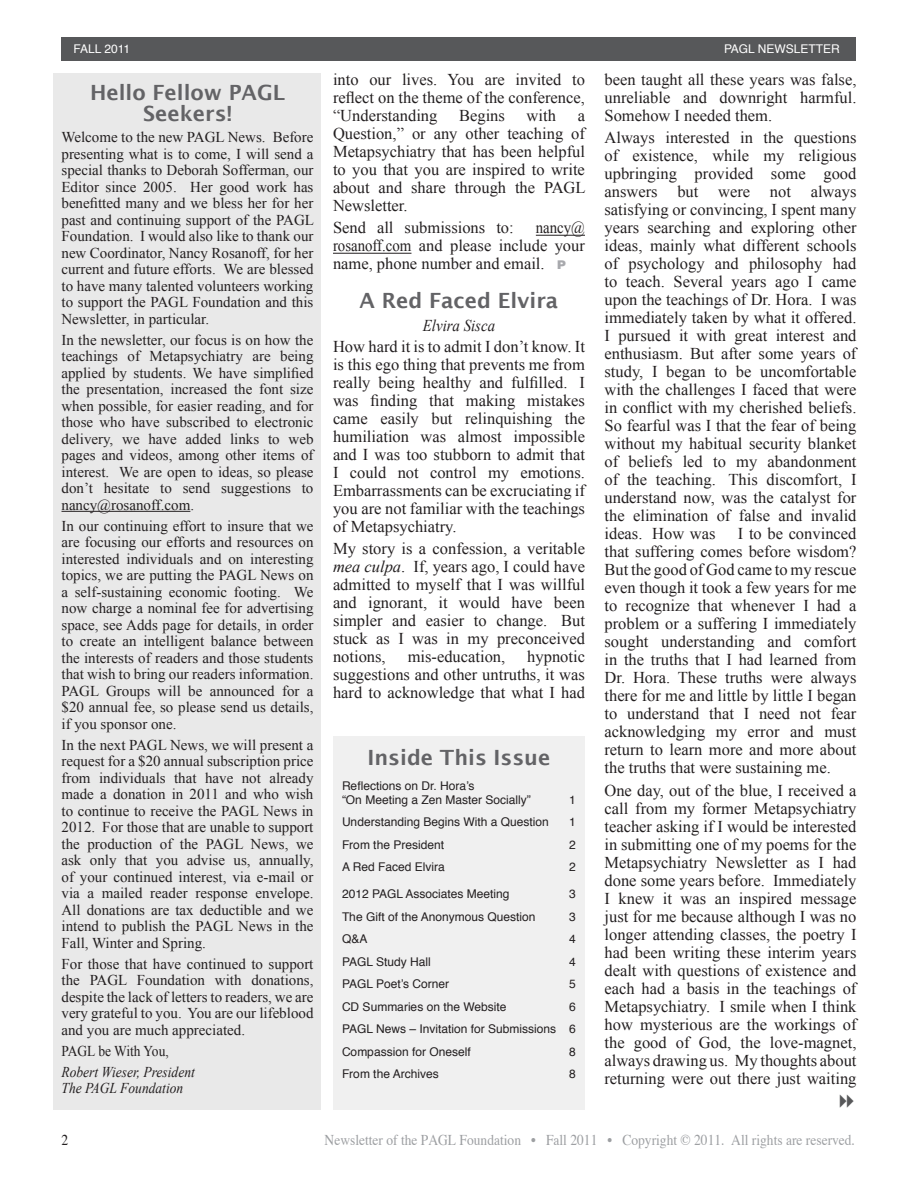
<style>
.page{position:relative;width:918px;height:1188px;background:#fff}
.page>*{position:absolute;margin:0;border:0;box-sizing:border-box;transform-origin:0 0}
.Headline{font:600 21px/21px "Lucida Sans";color:#636366;text-align:center}
.Body_Text{font:16.5px/18px "Times New Roman";color:#231f20;text-align:justify}
.Body_Text-2{font:16.5px/18px "Times New Roman";color:#231f20;text-align:justify;scale:.9 1}
.Author{font:italic 16.5px "Times New Roman";color:#231f20;scale:.9 1}
.Body_Text-3{font:15px/16.5px "Times New Roman";color:#231f20;text-align:justify}
.byline{font:15px "Times";color:#9d9fa2;scale:.9 1}
.Body_Text-4{font:italic 15px/16.5px "Times New Roman";color:#231f20;scale:.9 1}
.Body_Text-5{font:15px "Times New Roman";color:#231f20;scale:.9 1}
.TOC_1{font:12px/13.5px "Helvetica";color:#231f20}
.Return_Address{font:12px "Helvetica";color:#fff}
.s1{font-family:"Helvetica";font-weight:900;font-size:12px;color:#a8a9ad}
.s2{font-style:italic}
</style>
<div class="page">
<div style="left:62px;top:37px;width:794px;height:24px;background:#57585a"></div>
<div style="left:333px;top:736px;width:252px;height:374px;background:#f0f0f0"></div>
<div style="left:53px;top:74px;width:268px;height:1036px;background:#e9e9e9"></div>
<hr style="left:62px;top:511px;width:128px;height:1px;background:#231f20">
<hr style="left:536px;top:235px;width:49px;height:1px;background:#231f20">
<hr style="left:333px;top:253px;width:78px;height:1px;background:#231f20">
<p class="Return_Address" style="left:74px;top:40px;width:58px">FALL 2011</p>
<p class="Return_Address" style="left:724px;top:40px;width:117px">PAGL Newsletter</p>
<p class="Headline" style="left:90px;top:82px;width:196px">Hello Fellow PAGL<br>Seekers!</p>
<p class="Body_Text-3" style="left:62px;top:129px;width:254px">Welcome to the new PAGL News. Before presenting what is to come, I will send a special thanks to Deborah Sofferman, our Editor since 2005. Her good work has benefitted many and we bless her for her past and continuing support of the PAGL Foundation. I would also like to thank our new Coordinator, Nancy Rosanoff, for her current and future efforts. We are blessed to have many talented volunteers working to support the PAGL Foundation and this Newsletter, in particular.</p>
<p class="Body_Text-3" style="left:62px;top:331px;width:254px">In the newsletter, our focus is on how the teachings of Metapsychiatry are being applied by students. We have simplified the presentation, increased the font size when possible, for easier reading, and for those who have subscribed to electronic delivery, we have added links to web pages and videos, among other items of interest. We are open to ideas, so please don’t hesitate to send suggestions to nancy@rosanoff.com.</p>
<p class="Body_Text-3" style="left:62px;top:517px;width:254px">In our continuing effort to insure that we are focusing our efforts and resources on interested individuals and on interesting topics, we are putting the PAGL News on a self-sustaining economic footing. We now charge a nominal fee for advertising space, see Adds page for details, in order to create an intelligent balance between the interests of readers and those students that wish to bring our readers information.<br>PAGL Groups will be announced for a $20 annual fee, so please send us details, if you sponsor one.</p>
<p class="Body_Text-3" style="left:62px;top:736px;width:254px">In the next PAGL News, we will present a request for a $20 annual subscription price from individuals that have not already made a donation in 2011 and who wish to continue to receive the PAGL News in 2012. For those that are unable to support the production of the PAGL News, we ask only that you advise us, annually, of your continued interest, via e-mail or via a mailed reader response envelope.<br>All donations are tax deductible and we intend to publish the PAGL News in the Fall, Winter and Spring.</p>
<p class="Body_Text-3" style="left:62px;top:955px;width:254px">For those that have continued to support the PAGL Foundation with donations, despite the lack of letters to readers, we are very grateful to you. You are our lifeblood and you are much appreciated.</p>
<p class="Body_Text-5" style="left:62px;top:1042px;width:121px">PAGL be With You,</p>
<p class="Body_Text-4" style="left:62px;top:1063px;width:150px">Robert Wieser, President<br>The PAGL Foundation</p>
<p class="Body_Text" style="left:333px;top:70px;width:254px">into our lives. You are invited to reflect on the theme of the conference, “Understanding</p>
<p class="Body_Text" style="left:604px;top:70px;width:254px">been taught all these years was false, unreliable and downright harmful.<br>Somehow I needed them.</p>
<p class="Body_Text" style="left:604px;top:129px;width:254px">Always interested in the questions of existence, while my religious upbringing provided some good answers but were not always satisfying or convincing, I spent many years searching and exploring other ideas, mainly what different schools of psychology and philosophy had to teach. Several years ago I came upon the teachings of Dr. Hora. I was immediately taken by what it offered.<br>I pursued it with great interest and enthusiasm. But after some years of study, I began to be uncomfortable with the challenges I faced that were in conflict with my cherished beliefs.<br>So fearful was I that the fear of being without my habitual security blanket of beliefs led to my abandonment of the teaching. This discomfort, I understand now, was the catalyst for the elimination of false and invalid ideas. How was</p>
<p class="Body_Text" style="left:459px;top:106px;width:47px">Begins</p>
<p class="Body_Text" style="left:527px;top:106px;width:31px">with</p>
<p class="Body_Text" style="left:333px;top:106px;width:254px;text-indent:245px">a Question,” or any other teaching of Metapsychiatry that has been helpful to you that you are inspired to write about and share through the PAGL Newsletter.</p>
<p class="Body_Text" style="left:333px;top:219px;width:182px">Send all submissions to:</p>
<p class="Body_Text-2" style="left:333px;top:219px;width:282px;text-indent:203px">nancy@ rosanoff.com and please include your name, phone number and email. <span class="s1">P</span></p>
<p class="Headline" style="left:360px;top:290px;width:200px">A Red Faced Elvira</p>
<p class="Author" style="left:423px;top:316px;width:82px">Elvira Sisca</p>
<p class="Body_Text" style="left:333px;top:337px;width:254px">How hard it is to admit I don’t know. It is this ego thing that prevents me from really being healthy and fulfilled. I was finding that making mistakes came easily but relinquishing the humiliation was almost impossible and I was too stubborn to admit that I could not control my emotions.<br>Embarrassments can be excruciating if you are not familiar with the teachings of Metapsychiatry.</p>
<p class="Body_Text" style="left:333px;top:540px;width:254px">My story is a confession, a veritable <span class="s2">mea culpa</span>. If, years ago, I could have admitted to myself that I was willful and ignorant, it would have been simpler and easier to change. But stuck as I was in my preconceived notions,</p>
<p class="Body_Text" style="left:604px;top:525px;width:254px;text-indent:133px">I to be convinced that suffering comes before wisdom?<br>But the good of God came to my rescue even though it took a few years for me to recognize that whenever I had a problem or a suffering I immediately sought understanding and comfort in the truths that I had learned from Dr. Hora. These truths were always there for me and little by little I began to understand that I need not fear acknowledging my error and must return to learn more and more about the truths that were sustaining me.</p>
<p class="Body_Text" style="left:604px;top:781px;width:254px">One day, out of the blue, I received a call from my former Metapsychiatry teacher asking if I would be interested in submitting one of my poems for the Metapsychiatry Newsletter as I had done some years before. Immediately I knew it was an inspired message just for me because although I was no longer attending classes, the poetry I had been writing these interim years dealt with questions of existence and each had a basis in the teachings of Metapsychiatry. I smile when I think how mysterious are the workings of the good of God, the love-magnet, always drawing us. My thoughts about returning were out there just waiting</p>
<p class="Body_Text" style="left:333px;top:648px;width:254px;text-indent:194px">hypnotic suggestions and other untruths, it was hard to acknowledge that what I had</p>
<p class="Body_Text" style="left:408px;top:648px;width:99px">mis-education,</p>
<p class="Headline" style="left:368px;top:747px;width:184px">Inside This Issue</p>
<p class="TOC_1" style="left:342px;top:780px;width:190px">Reflections on Dr. Hora’s<br>“On Meeting a Zen Master Socially”</p>
<p class="TOC_1" style="left:569px;top:793px;width:8px">1</p>
<p class="TOC_1" style="left:342px;top:816px;width:208px">Understanding Begins With a Question</p>
<p class="TOC_1" style="left:569px;top:816px;width:8px">1</p>
<p class="TOC_1" style="left:342px;top:838px;width:104px">From the President</p>
<p class="TOC_1" style="left:569px;top:838px;width:8px">2</p>
<p class="TOC_1" style="left:342px;top:861px;width:104px">A Red Faced Elvira</p>
<p class="TOC_1" style="left:569px;top:861px;width:8px">2</p>
<p class="TOC_1" style="left:342px;top:888px;width:169px">2012 PAGL Associates Meeting</p>
<p class="TOC_1" style="left:569px;top:888px;width:8px">3</p>
<p class="TOC_1" style="left:342px;top:910px;width:195px">The Gift of the Anonymous Question</p>
<p class="TOC_1" style="left:569px;top:910px;width:8px">3</p>
<p class="TOC_1" style="left:342px;top:933px;width:27px">Q&amp;A</p>
<p class="TOC_1" style="left:569px;top:933px;width:8px">4</p>
<p class="TOC_1" style="left:342px;top:955px;width:90px">PAGL Study Hall</p>
<p class="TOC_1" style="left:569px;top:955px;width:8px">4</p>
<p class="TOC_1" style="left:342px;top:978px;width:109px">PAGL Poet’s Corner</p>
<p class="TOC_1" style="left:569px;top:978px;width:8px">5</p>
<p class="TOC_1" style="left:342px;top:1000px;width:166px">CD Summaries on the Website</p>
<p class="TOC_1" style="left:569px;top:1000px;width:8px">6</p>
<p class="TOC_1" style="left:342px;top:1023px;width:235px">PAGL News – Invitation for Submissions 6</p>
<p class="TOC_1" style="left:342px;top:1045px;width:130px">Compassion for Oneself</p>
<p class="TOC_1" style="left:569px;top:1045px;width:8px">8</p>
<p class="TOC_1" style="left:342px;top:1068px;width:98px">From the Archives</p>
<p class="TOC_1" style="left:569px;top:1068px;width:8px">8</p>
<p class="byline" style="left:325px;top:1131px;width:591px">Newsletter of the PAGL Foundation • Fall 2011 • Copyright © 2011. All rights are reserved.</p>
</div>
